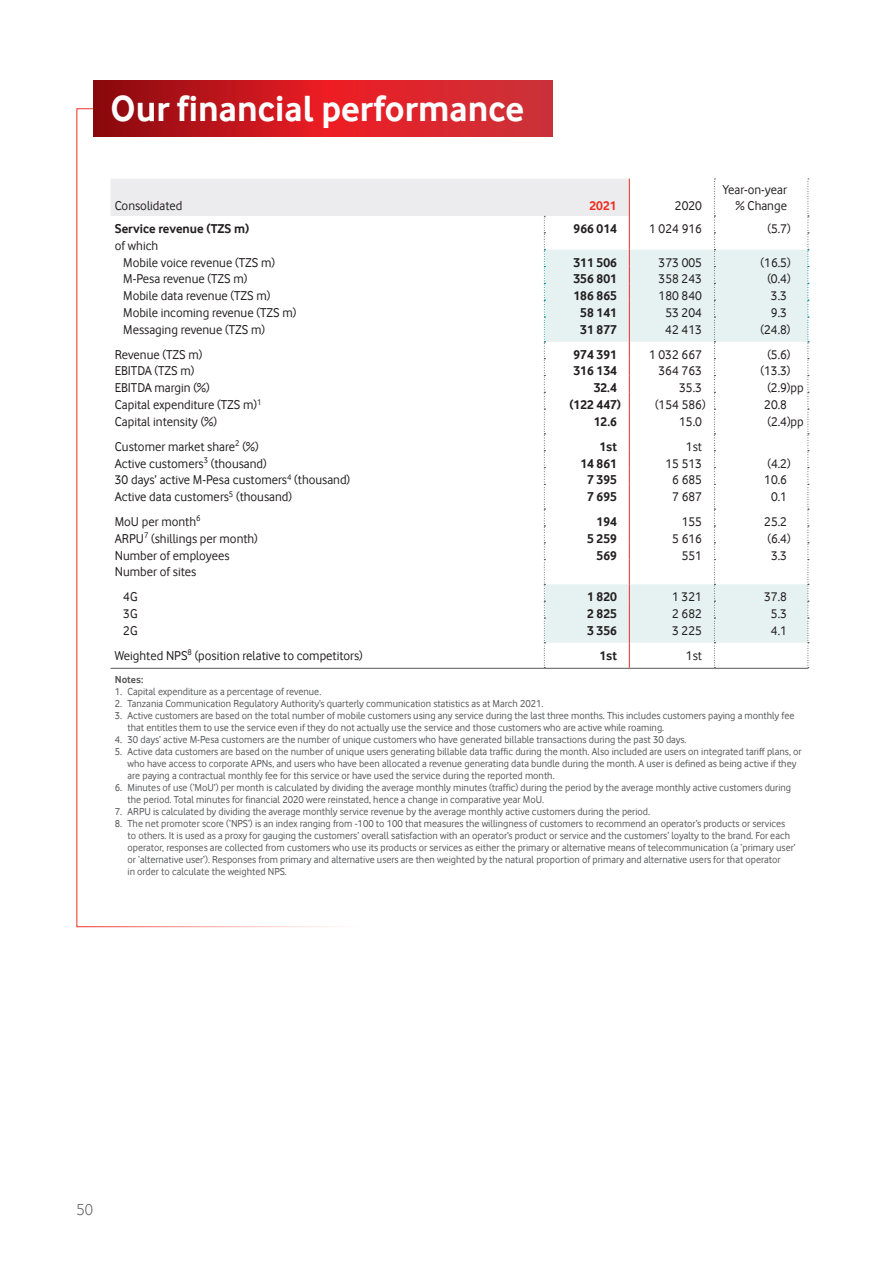
<style>
.page{position:relative;width:893px;height:1263px;background:#fff}
.page>*{position:absolute;margin:0;border:0;box-sizing:border-box;transform-origin:0 0}
.t1{font:700 37.5px "Vodafone Rg";color:#fff}
.t2{font:16.5px "Vodafone Lt";color:#57585a}
.t3{font:13.2px/16.5px "Vodafone Rg";color:#231f20}
.t4{font:700 13.2px "Vodafone Rg";color:#231f20}
.t5{font:700 13.2px "Vodafone Rg";color:#ee2e22}
.t6{font:10.5px/12px "Vodafone Rg";color:#57585a}
.t7{font:700 10.5px "Vodafone Rg";color:#57585a}
</style>
<div class="page">
<svg style="left:630px;top:250px;width:177px;height:393px"></svg>
<hr style="left:111px;top:668px;width:433px;height:1px;background:#57585a">
<hr style="left:544px;top:668px;width:85px;height:1px;background:#57585a">
<hr style="left:629px;top:668px;width:85px;height:1px;background:#57585a">
<hr style="left:714px;top:668px;width:94px;height:1px;background:#57585a">
<svg style="left:111px;top:179px;width:519px;height:489px"></svg>
<svg style="left:714px;top:179px;width:1px;height:489px"></svg>
<svg style="left:807px;top:179px;width:2px;height:489px"></svg>
<svg style="left:94px;top:81px;width:459px;height:55px;background:#c91d23"></svg>
<h1 class="t1" style="left:111px;top:87px;width:415px">Our financial performance</h1>
<p class="t3" style="left:115px;top:197px;width:69px">Consolidated</p>
<p class="t5" style="left:589px;top:198px;width:29px">2021</p>
<p class="t3" style="left:675px;top:197px;width:29px">2020</p>
<p class="t3" style="left:723px;top:181px;width:66px;text-align:right">Year-on-year % Change</p>
<p class="t4" style="left:115px;top:221px;width:136px">Service revenue (TZS m)</p>
<p class="t4" style="left:574px;top:221px;width:45px">966 014</p>
<p class="t3" style="left:649px;top:220px;width:54px">1 024 916</p>
<p class="t3" style="left:767px;top:220px;width:25px">(5.7)</p>
<p class="t3" style="left:123px;top:237px;width:153px;text-indent:-8px">of which<br>Mobile voice revenue (TZS m)</p>
<p class="t4" style="left:574px;top:254px;width:45px">311 506</p>
<p class="t3" style="left:659px;top:254px;width:45px">373 005</p>
<p class="t3" style="left:761px;top:254px;width:32px">(16.5)</p>
<p class="t3" style="left:123px;top:271px;width:126px">M-Pesa revenue (TZS m)</p>
<p class="t4" style="left:573px;top:271px;width:45px">356 801</p>
<p class="t3" style="left:659px;top:271px;width:45px">358 243</p>
<p class="t3" style="left:767px;top:271px;width:25px">(0.4)</p>
<p class="t3" style="left:123px;top:287px;width:149px">Mobile data revenue (TZS m)</p>
<p class="t4" style="left:573px;top:288px;width:45px">186 865</p>
<p class="t3" style="left:659px;top:287px;width:45px">180 840</p>
<p class="t3" style="left:771px;top:287px;width:18px">3.3</p>
<p class="t3" style="left:123px;top:304px;width:175px">Mobile incoming revenue (TZS m)</p>
<p class="t4" style="left:580px;top:305px;width:38px">58 141</p>
<p class="t3" style="left:665px;top:304px;width:38px">53 204</p>
<p class="t3" style="left:771px;top:304px;width:18px">9.3</p>
<p class="t3" style="left:123px;top:321px;width:143px">Messaging revenue (TZS m)</p>
<p class="t4" style="left:580px;top:322px;width:38px">31 877</p>
<p class="t3" style="left:665px;top:321px;width:38px">42 413</p>
<p class="t3" style="left:761px;top:321px;width:32px">(24.8)</p>
<p class="t3" style="left:115px;top:346px;width:89px">Revenue (TZS m)</p>
<p class="t4" style="left:573px;top:347px;width:45px">974 391</p>
<p class="t3" style="left:649px;top:346px;width:54px">1 032 667</p>
<p class="t3" style="left:767px;top:346px;width:25px">(5.6)</p>
<p class="t3" style="left:115px;top:363px;width:81px">EBITDA (TZS m)</p>
<p class="t4" style="left:573px;top:363px;width:45px">316 134</p>
<p class="t3" style="left:658px;top:363px;width:45px">364 763</p>
<p class="t3" style="left:761px;top:363px;width:32px">(13.3)</p>
<p class="t3" style="left:115px;top:380px;width:97px">EBITDA margin (%)</p>
<p class="t4" style="left:594px;top:380px;width:25px">32.4</p>
<p class="t3" style="left:679px;top:380px;width:24px">35.3</p>
<p class="t3" style="left:767px;top:380px;width:38px">(2.9)pp</p>
<p class="t3" style="left:115px;top:396px;width:148px">Capital expenditure (TZS m)<sup>1</sup></p>
<p class="t4" style="left:569px;top:397px;width:53px">(122 447)</p>
<p class="t3" style="left:655px;top:396px;width:52px">(154 586)</p>
<p class="t3" style="left:764px;top:396px;width:24px">20.8</p>
<p class="t3" style="left:115px;top:413px;width:104px">Capital intensity (%)</p>
<p class="t4" style="left:594px;top:414px;width:25px">12.6</p>
<p class="t3" style="left:679px;top:413px;width:24px">15.0</p>
<p class="t3" style="left:767px;top:413px;width:38px">(2.4)pp</p>
<p class="t3" style="left:115px;top:438px;width:146px">Customer market share<sup>2</sup> (%)</p>
<p class="t4" style="left:599px;top:439px;width:19px">1st</p>
<p class="t3" style="left:686px;top:438px;width:18px">1st</p>
<p class="t3" style="left:115px;top:455px;width:154px">Active customers<sup>3</sup> (thousand)</p>
<p class="t4" style="left:580px;top:455px;width:38px">14 861</p>
<p class="t3" style="left:665px;top:455px;width:38px">15 513</p>
<p class="t3" style="left:767px;top:455px;width:25px">(4.2)</p>
<p class="t3" style="left:115px;top:472px;width:237px">30 days’ active M-Pesa customers<sup>4</sup> (thousand)</p>
<p class="t4" style="left:587px;top:472px;width:31px">7 395</p>
<p class="t3" style="left:672px;top:472px;width:31px">6 685</p>
<p class="t3" style="left:764px;top:472px;width:24px">10.6</p>
<p class="t3" style="left:115px;top:488px;width:179px">Active data customers<sup>5</sup> (thousand)</p>
<p class="t4" style="left:587px;top:489px;width:31px">7 695</p>
<p class="t3" style="left:672px;top:488px;width:31px">7 687</p>
<p class="t3" style="left:771px;top:488px;width:18px">0.1</p>
<p class="t3" style="left:115px;top:513px;width:87px">MoU per month<sup>6</sup></p>
<p class="t4" style="left:597px;top:514px;width:22px">194</p>
<p class="t3" style="left:682px;top:513px;width:22px">155</p>
<p class="t3" style="left:764px;top:513px;width:24px">25.2</p>
<p class="t3" style="left:115px;top:530px;width:145px">ARPU<sup>7</sup> (shillings per month)</p>
<p class="t4" style="left:587px;top:531px;width:31px">5 259</p>
<p class="t3" style="left:672px;top:530px;width:31px">5 616</p>
<p class="t3" style="left:767px;top:530px;width:25px">(6.4)</p>
<p class="t3" style="left:115px;top:547px;width:116px">Number of employees</p>
<p class="t4" style="left:597px;top:548px;width:22px">569</p>
<p class="t3" style="left:682px;top:547px;width:22px">551</p>
<p class="t3" style="left:771px;top:547px;width:18px">3.3</p>
<p class="t3" style="left:123px;top:560px;width:75px;line-height:24.8px;text-indent:-8px">Number of sites<br>4G</p>
<p class="t4" style="left:587px;top:589px;width:31px">1 820</p>
<p class="t3" style="left:672px;top:588px;width:31px">1 321</p>
<p class="t3" style="left:764px;top:588px;width:24px">37.8</p>
<p class="t3" style="left:123px;top:605px;width:16px">3G</p>
<p class="t4" style="left:587px;top:606px;width:31px">2 825</p>
<p class="t3" style="left:672px;top:605px;width:31px">2 682</p>
<p class="t3" style="left:771px;top:605px;width:18px">5.3</p>
<p class="t3" style="left:123px;top:622px;width:16px">2G</p>
<p class="t4" style="left:587px;top:623px;width:31px">3 356</p>
<p class="t3" style="left:672px;top:622px;width:31px">3 225</p>
<p class="t3" style="left:771px;top:622px;width:18px">4.1</p>
<p class="t3" style="left:115px;top:647px;width:250px">Weighted NPS<sup>8</sup> (position relative to competitors)</p>
<p class="t4" style="left:599px;top:647px;width:19px">1st</p>
<p class="t3" style="left:686px;top:647px;width:18px">1st</p>
<p class="t7" style="left:115px;top:674px;width:30px">Notes:</p>
<p class="t6" style="left:115px;top:686px;width:208px">1. Capital expenditure as a percentage of revenue.</p>
<p class="t6" style="left:115px;top:698px;width:430px">2. Tanzania Communication Regulatory Authority’s quarterly communication statistics as at March 2021.</p>
<p class="t6" style="left:128px;top:710px;width:668px;text-indent:-13px">3. Active customers are based on the total number of mobile customers using any service during the last three months. This includes customers paying a monthly fee that entitles them to use the service even if they do not actually use the service and those customers who are active while roaming.</p>
<p class="t6" style="left:115px;top:734px;width:573px">4. 30 days’ active M-Pesa customers are the number of unique customers who have generated billable transactions during the past 30 days.</p>
<p class="t6" style="left:128px;top:746px;width:676px;text-indent:-13px">5. Active data customers are based on the number of unique users generating billable data traffic during the month. Also included are users on integrated tariff plans, or who have access to corporate APNs, and users who have been allocated a revenue generating data bundle during the month. A user is defined as being active if they are paying a contractual monthly fee for this service or have used the service during the reported month.</p>
<p class="t6" style="left:128px;top:782px;width:665px;text-indent:-13px">6. Minutes of use (‘MoU’) per month is calculated by dividing the average monthly minutes (traffic) during the period by the average monthly active customers during the period. Total minutes for financial 2020 were reinstated, hence a change in comparative year MoU.</p>
<p class="t6" style="left:115px;top:806px;width:537px">7. ARPU is calculated by dividing the average monthly service revenue by the average monthly active customers during the period.</p>
<p class="t6" style="left:128px;top:818px;width:670px;text-indent:-13px">8. The net promoter score (‘NPS’) is an index ranging from -100 to 100 that measures the willingness of customers to recommend an operator’s products or services to others. It is used as a proxy for gauging the customers’ overall satisfaction with an operator’s product or service and the customers’ loyalty to the brand. For each operator, responses are collected from customers who use its products or services as either the primary or alternative means of telecommunication (a ‘primary user’ or ‘alternative user’). Responses from primary and alternative users are then weighted by the natural proportion of primary and alternative users for that operator<br>in order to calculate the weighted NPS.</p>
<h2 class="t2" style="left:77px;top:1200px;width:18px">50</h2>
</div>
